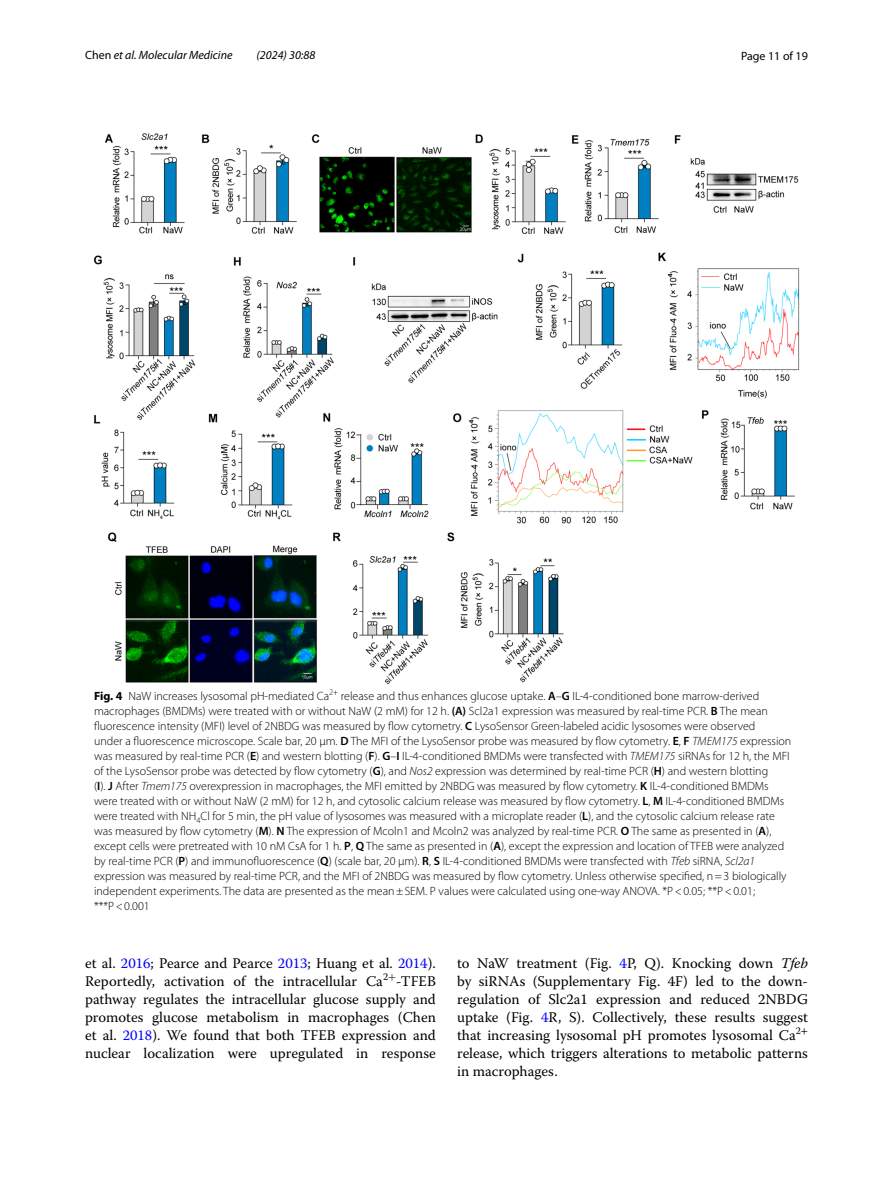
<style>
.page{position:relative;width:893px;height:1187px;background:#fff}
.page>*{position:absolute;margin:0;border:0;box-sizing:border-box;transform-origin:0 0}
.t1{font:14.7px/18px "Warnock Pro";color:#000;text-align:justify}
.t2{font:300 12px/15px "Myriad Pro";color:#000}
.t3{font:italic 12px "Myriad Pro";color:#000}
.t4{font:12px "Myriad Pro";color:#000}
.s1{font-style:normal}
.s2{font-weight:700}
.s3{font-weight:600}
.s4{font-style:italic}
.s5{color:#00f}
</style>
<div class="page">
<img style="left:94px;top:133px;width:705px;height:551px">
<p class="t3" style="left:85px;top:48px;width:149px"><span class="s1">Chen</span> et al. Molecular Medicine</p>
<p class="t3" style="left:257px;top:48px;width:60px">(2024) 30:88</p>
<p class="t4" style="left:741px;top:48px;width:68px">Page 11 of 19</p>
<p class="t2" style="left:94px;top:688px;width:699px"><span class="s2">Fig. 4</span> NaW increases lysosomal pH-mediated Ca<sup>2+</sup> release and thus enhances glucose uptake. <span class="s3">A</span>–<span class="s3">G</span> IL-4-conditioned bone marrow-derived macrophages (BMDMs) were treated with or without NaW (2 mM) for 12 h. <span class="s3">(A)</span> Scl2a1 expression was measured by real-time PCR. <span class="s3">B</span> The mean fluorescence intensity (MFI) level of 2NBDG was measured by flow cytometry. <span class="s3">C</span> LysoSensor Green-labeled acidic lysosomes were observed<br>under a fluorescence microscope. Scale bar, 20 μm. <span class="s3">D</span> The MFI of the LysoSensor probe was measured by flow cytometry. <span class="s3">E</span>, <span class="s3">F</span> <span class="s4">TMEM175</span> expression was measured by real-time PCR (<span class="s3">E</span>) and western blotting (<span class="s3">F</span>). <span class="s3">G</span>–<span class="s3">I</span> IL-4-conditioned BMDMs were transfected with <span class="s4">TMEM175</span> siRNAs for 12 h, the MFI of the LysoSensor probe was detected by flow cytometry (<span class="s3">G</span>), and <span class="s4">Nos2</span> expression was determined by real-time PCR (<span class="s3">H</span>) and western blotting<br>(<span class="s3">I</span>). <span class="s3">J</span> After <span class="s4">Tmem175</span> overexpression in macrophages, the MFI emitted by 2NBDG was measured by flow cytometry. <span class="s3">K</span> IL-4-conditioned BMDMs were treated with or without NaW (2 mM) for 12 h, and cytosolic calcium release was measured by flow cytometry. <span class="s3">L</span>, <span class="s3">M</span> IL-4-conditioned BMDMs were treated with -NH<sub>4</sub>Cl for 5 min, the pH value of lysosomes was measured with a microplate reader (<span class="s3">L</span>), and the cytosolic calcium release rate was measured by flow cytometry (<span class="s3">M</span>). <span class="s3">N</span> The expression of Mcoln1 and Mcoln2 was analyzed by real-time PCR. <span class="s3">O</span> The same as presented in (<span class="s3">A</span>), except cells were pretreated with 10 nM CsA for 1 h. <span class="s3">P</span>, <span class="s3">Q</span> The same as presented in (<span class="s3">A</span>), except the expression and location of TFEB were analyzed by real-time PCR (<span class="s3">P</span>) and immunofluorescence (<span class="s3">Q</span>) (scale bar, 20 μm). <span class="s3">R</span>, <span class="s3">S</span> IL-4-conditioned BMDMs were transfected with <span class="s4">Tfeb</span> siRNA, <span class="s4">Scl2a1 </span>expression was measured by real-time PCR, and the MFI of 2NBDG was measured by flow cytometry. Unless otherwise specified, n=3 biologically independent experiments. The data are presented as the mean±SEM. P values were calculated using one-way ANOVA. *P&lt;0.05; **P&lt;0.01; ***P&lt;0.001</p>
<p class="t1" style="left:85px;top:953px;width:352px">et al. <span class="s5">2016</span>; Pearce and Pearce <span class="s5">2013</span>; Huang et al. <span class="s5">2014</span>).<br>Reportedly, activation of the intracellular Ca<sup>2</sup><sup>+</sup>-TFEB pathway regulates the intracellular glucose supply and promotes glucose metabolism in macrophages (Chen et al. <span class="s5">2018</span>). We found that both TFEB expression and nuclear localization were upregulated in response</p>
<p class="t1" style="left:457px;top:953px;width:352px">to NaW treatment (Fig. <span class="s5">4</span>P, Q). Knocking down <span class="s4">Tfeb </span>by siRNAs (Supplementary Fig. 4F) led to the down&shy;regulation of Slc2a1 expression and reduced 2NBDG uptake (Fig. <span class="s5">4</span>R, S). Collectively, these results suggest that increasing lysosomal pH promotes lysosomal Ca<sup>2</sup><sup>+ </sup>release, which triggers alterations to metabolic patterns in macrophages.</p>
</div>
